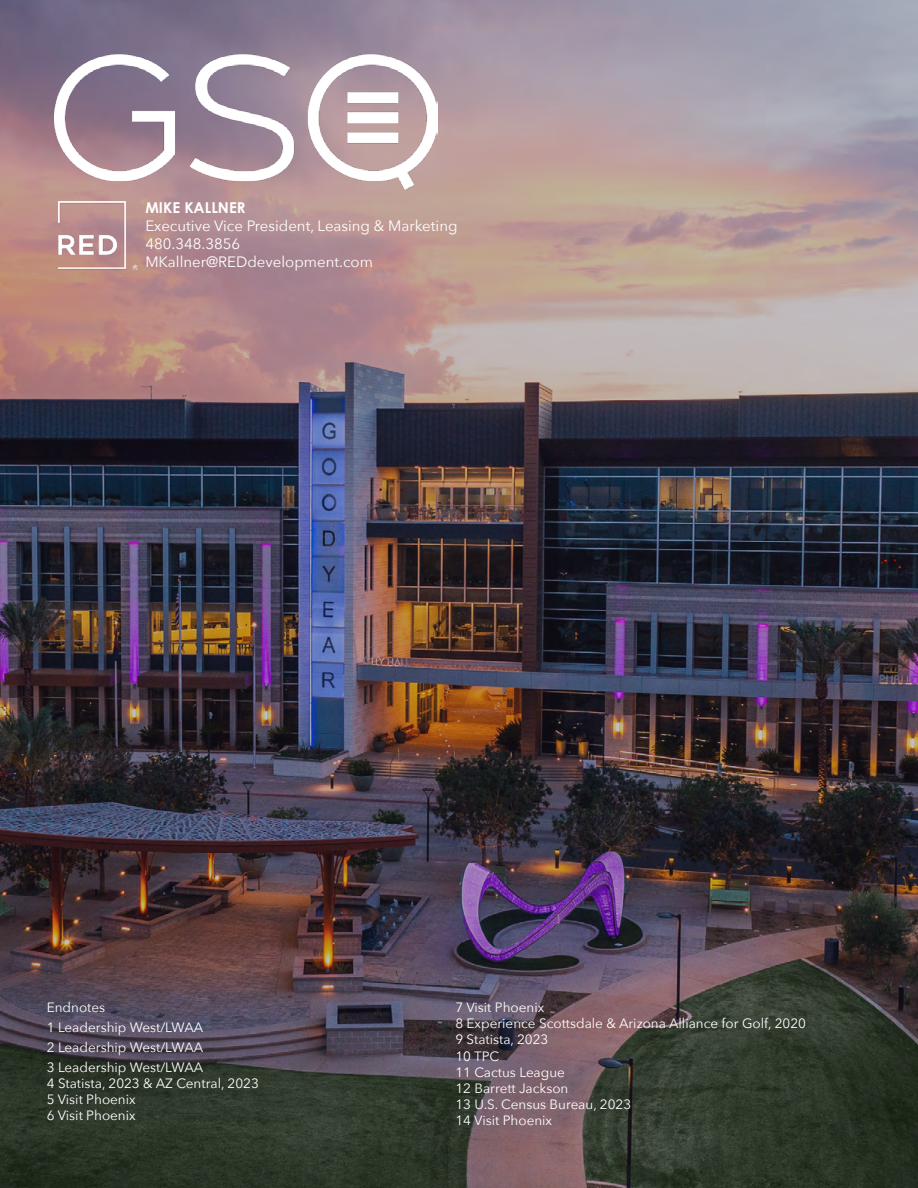
<style>
.page{position:relative;width:918px;height:1188px;background:#fff}
.page>*{position:absolute;margin:0;border:0;box-sizing:border-box;transform-origin:0 0}
.t1{font:15px/18px "Avenir Next";color:#fff}
.t2{font:700 15px "Century Gothic";color:#fff}
.t3{font:13.5px/16.2px "Avenir Next";color:#fff}
</style>
<div class="page">
<img style="left:0;top:0;width:918px;height:1188px">
<img style="left:59px;top:202px;width:79px;height:68px">
<img style="left:54px;top:54px;width:383px;height:136px">
<p class="t2" style="left:145px;top:196px;width:102px">MIKE KALLNER</p>
<p class="t1" style="left:145px;top:216px;width:314px">Executive Vice President, Leasing &amp; Marketing<br>480.348.3856<br>MKallner@REDdevelopment.com</p>
<p class="t3" style="left:47px;top:997px;width:158px;line-height:20px">Endnotes<br>1 Leadership West/LWAA<br>2 Leadership West/LWAA<br>3 Leadership West/LWAA</p>
<p class="t3" style="left:47px;top:1075px;width:214px">4 Statista, 2023 &amp; AZ Central, 2023<br>5 Visit Phoenix<br>6 Visit Phoenix</p>
<p class="t3" style="left:455px;top:999px;width:352px">7 Visit Phoenix<br>8 Experience Scottsdale &amp; Arizona Alliance for Golf, 2020<br>9 Statista, 2023<br>10 TPC<br>11 Cactus League<br>12 Barrett Jackson<br>13 U.S. Census Bureau, 2023<br>14 Visit Phoenix</p>
</div>
